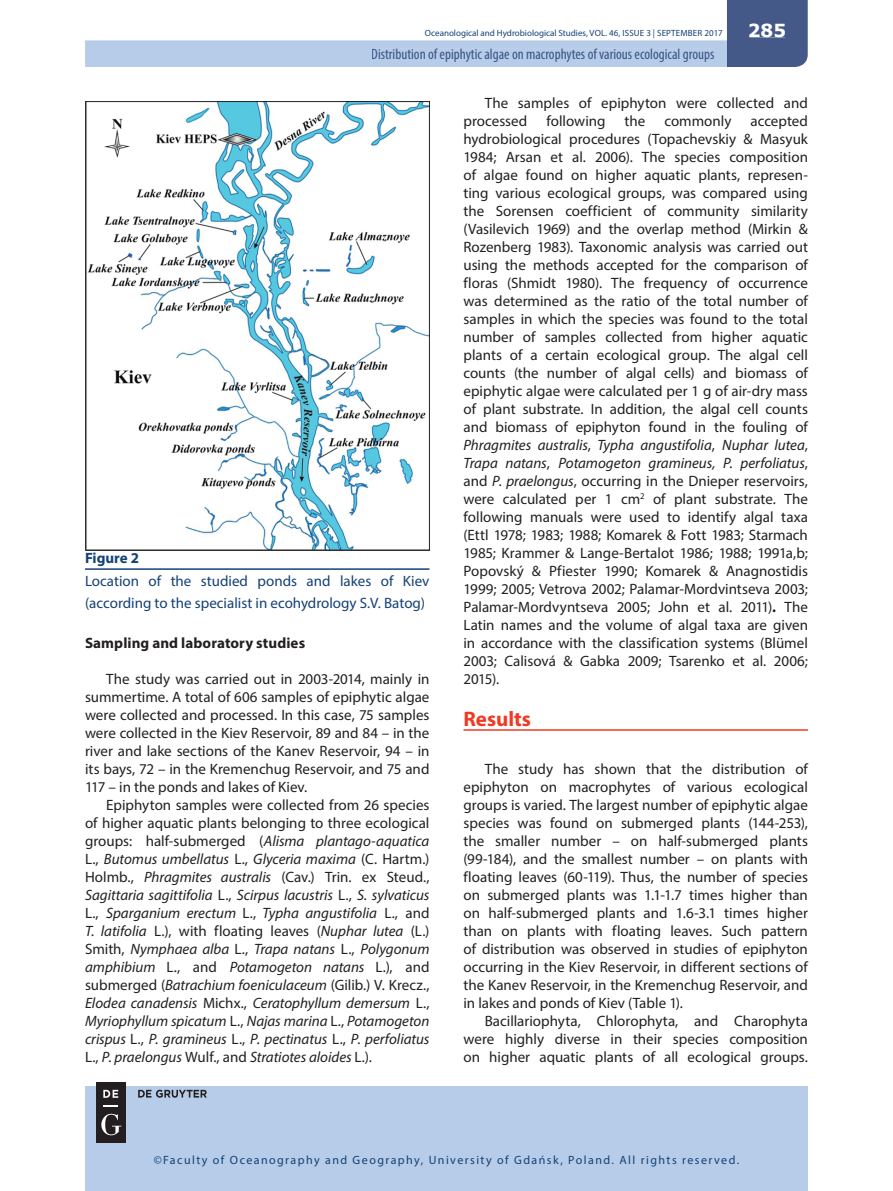
<style>
.page{position:relative;width:893px;height:1191px;background:#fff}
.page>*{position:absolute;margin:0;border:0;box-sizing:border-box;transform-origin:0 0}
.t1{font:700 21px "Myriad Pro";color:#ef3a24}
.t2{font:700 18px "Verdana";color:#fff}
.t3{font:15px/18px "Myriad Pro";color:#231f20;text-align:justify}
.t4{font:italic 15px/18px "Myriad Pro";letter-spacing:-.005em;color:#231f20;text-align:justify}
.t5{font:15px/22.5px "Myriad Pro";color:#144176}
.t6{font:condensed 15px "Myriad Pro";color:#395586}
.t7{font:700 15px "Myriad Pro";letter-spacing:.005em;color:#231f20}
.t8{font:700 15px "Myriad Pro";color:#144176}
.t9{font:12px "Myriad Pro";letter-spacing:.12em;color:#144176}
.t10{font:9px "Myriad Pro";color:#144176}
.s1{font-style:normal}
.s2{font-style:italic}
.s3{font-weight:700}
</style>
<div class="page">
<div style="left:85px;top:1086px;width:723px;height:105px;background:#b7cce8"></div>
<svg style="left:85px;top:0;width:723px;height:67px"></svg>
<div style="left:749px;top:24px;width:36px;height:13px;background:#455988"></div>
<div style="left:372px;top:49px;width:342px;height:14px;background:#b7cce8"></div>
<div style="left:96px;top:1081px;width:30px;height:61px;background:#231f20"></div>
<svg style="left:103px;top:1105px;width:15px;height:1px"></svg>
<svg style="left:103px;top:1089px;width:15px;height:8px"></svg>
<svg style="left:101px;top:1113px;width:20px;height:22px"></svg>
<svg style="left:138px;top:1089px;width:69px;height:8px"></svg>
<hr style="left:463px;top:729px;width:345px;height:1px;background:#ef3a24">
<img style="left:85px;top:102px;width:344px;height:448px">
<hr style="left:85px;top:568px;width:344px;height:2px;background:#144176">
<p class="t10" style="left:425px;top:28px;width:299px">Oceanological and Hydrobiological Studies, VOL. 46, ISSUE 3 | SEPTEMBER 2017</p>
<p class="t6" style="left:371px;top:45px;width:345px">Distribution of epiphytic algae on macrophytes of various ecological groups</p>
<p class="t2" style="left:748px;top:18px;width:40px">285</p>
<p class="t8" style="left:85px;top:548px;width:56px">Figure 2</p>
<p class="t5" style="left:85px;top:569px;width:346px">Location of the studied ponds and lakes of Kiev (according to the specialist in ecohydrology S.V. Batog)</p>
<p class="t7" style="left:85px;top:633px;width:222px">Sampling and laboratory studies</p>
<p class="t3" style="left:85px;top:670px;width:346px;text-indent:21px">The study was carried out in 2003-2014, mainly in summertime. A total of 606 samples of epiphytic algae were collected and processed. In this case, 75 samples were collected in the Kiev Reservoir, 89 and 84 – in the river and lake sections of the Kanev Reservoir, 94 – in its bays, 72 – in the Kremenchug Reservoir, and 75 and 117 – in the ponds and lakes of Kiev.</p>
<p class="t4" style="left:85px;top:796px;width:346px;text-indent:21px"><span class="s1">Epiphyton samples were collected from 26 species of higher aquatic plants belonging to three ecological groups: half-submerged (</span>Alisma plantago-aquatica <span class="s1">L.,</span> Butomus umbellatus <span class="s1">L.,</span> Glyceria maxima <span class="s1">(C. Hartm.)<br>Holmb.,</span> Phragmites australis <span class="s1">(Cav.) Trin. ex Steud., </span>Sagittaria sagittifolia <span class="s1">L.,</span> Scirpus lacustris <span class="s1">L.,</span> S. sylvaticus <span class="s1">L.,</span> Sparganium erectum <span class="s1">L.,</span> Typha angustifolia <span class="s1">L., and </span>T. latifolia <span class="s1">L.), with floating leaves (</span>Nuphar lutea <span class="s1">(L.)<br>Smith,</span> Nymphaea alba <span class="s1">L.,</span> Trapa natans <span class="s1">L.,</span> Polygonum amphibium <span class="s1">L., and</span> Potamogeton natans <span class="s1">L.), and submerged (</span>Batrachium foeniculaceum <span class="s1">(Gilib.) V. Krecz., </span>Elodea canadensis <span class="s1">Michх.,</span> Ceratophyllum demersum <span class="s1">L., </span>Myriophyllum spicatum <span class="s1">L.,</span> Najas marina <span class="s1">L.,</span> Potamogeton crispus <span class="s1">L.,</span> P. gramineus <span class="s1">L.,</span> P. pectinatus <span class="s1">L.,</span> P. perfoliatus <span class="s1">L.,</span> P. praelongus <span class="s1">Wulf., and</span> Stratiotes aloides <span class="s1">L.).</span></p>
<p class="t3" style="left:463px;top:94px;width:346px;text-indent:21px">The samples of epiphyton were collected and processed</p>
<p class="t3" style="left:546px;top:112px;width:61px">following</p>
<p class="t3" style="left:625px;top:112px;width:22px">the</p>
<p class="t3" style="left:664px;top:112px;width:69px">commonly</p>
<p class="t3" style="left:463px;top:112px;width:346px;text-indent:287px">accepted hydrobiological procedures (Topachevskiy &amp; Masyuk 1984; Arsan et al. 2006). The species composition of algae found on higher aquatic plants, represen&shy;ting various ecological groups, was compared using the Sorensen coefficient of community similarity (Vasilevich 1969) and the overlap method (Mirkin &amp; Rozenberg 1983). Taxonomic analysis was carried out using the methods accepted for the comparison of floras (Shmidt 1980). The frequency of occurrence was determined as the ratio of the total number of samples in which the species was found to the total number of samples collected from higher aquatic plants of a certain ecological group. The algal cell counts (the number of algal cells) and biomass of epiphytic algae were calculated per 1 g of air-dry mass of plant substrate. In addition, the algal cell counts and biomass of epiphyton found in the fouling of <span class="s2">Phragmites australis</span>, <span class="s2">Typha angustifolia</span>, <span class="s2">Nuphar lutea</span>, <span class="s2">Trapa natans</span>, <span class="s2">Potamogeton gramineus, P. perfoliatus</span>, and <span class="s2">P. praelongus</span>, occurring in the Dnieper reservoirs, were calculated per 1 cm<sup>2</sup> of plant substrate. The following manuals were used to identify algal taxa (Ettl 1978; 1983; 1988; Komarek &amp; Fott 1983; Starmach 1985; Krammer &amp; Lange-Bertalot 1986; 1988; 1991a,b; Popovský &amp; Pfiester 1990; Komarek &amp; Anagnostidis 1999; 2005; Vetrova 2002; Palamar-Mordvintseva 2003; Palamar-Mordvyntseva 2005; John et al. 2011)<span class="s3">.</span> The Latin names and the volume of algal taxa are given in accordance with the classification systems (Blümel 2003; Calisová &amp; Gabka 2009; Tsarenko et al. 2006; 2015).</p>
<h1 class="t1" style="left:463px;top:705px;width:69px">Results</h1>
<p class="t3" style="left:463px;top:760px;width:346px;text-indent:21px">The study has shown that the distribution of epiphyton on macrophytes of various ecological groups is varied. The largest number of epiphytic algae species was found on submerged plants (144-253), the smaller number – on half-submerged plants (99-184), and the smallest number – on plants with floating leaves (60-119). Thus, the number of species on submerged plants was 1.1-1.7 times higher than on half-submerged plants and 1.6-3.1 times higher than on plants with floating leaves. Such pattern of distribution was observed in studies of epiphyton occurring in the Kiev Reservoir, in different sections of the Kanev Reservoir, in the Kremenchug Reservoir, and in lakes and ponds of Kiev (Table 1).</p>
<p class="t3" style="left:463px;top:1012px;width:346px;text-indent:21px">Bacillariophyta, Chlorophyta, and Charophyta were highly diverse in their species composition on higher aquatic plants of all ecological groups.</p>
<p class="t9" style="left:154px;top:1152px;width:587px">©Faculty of Oceanography and Geography, University of Gdańsk, Poland. All rights reserved.</p>
</div>
